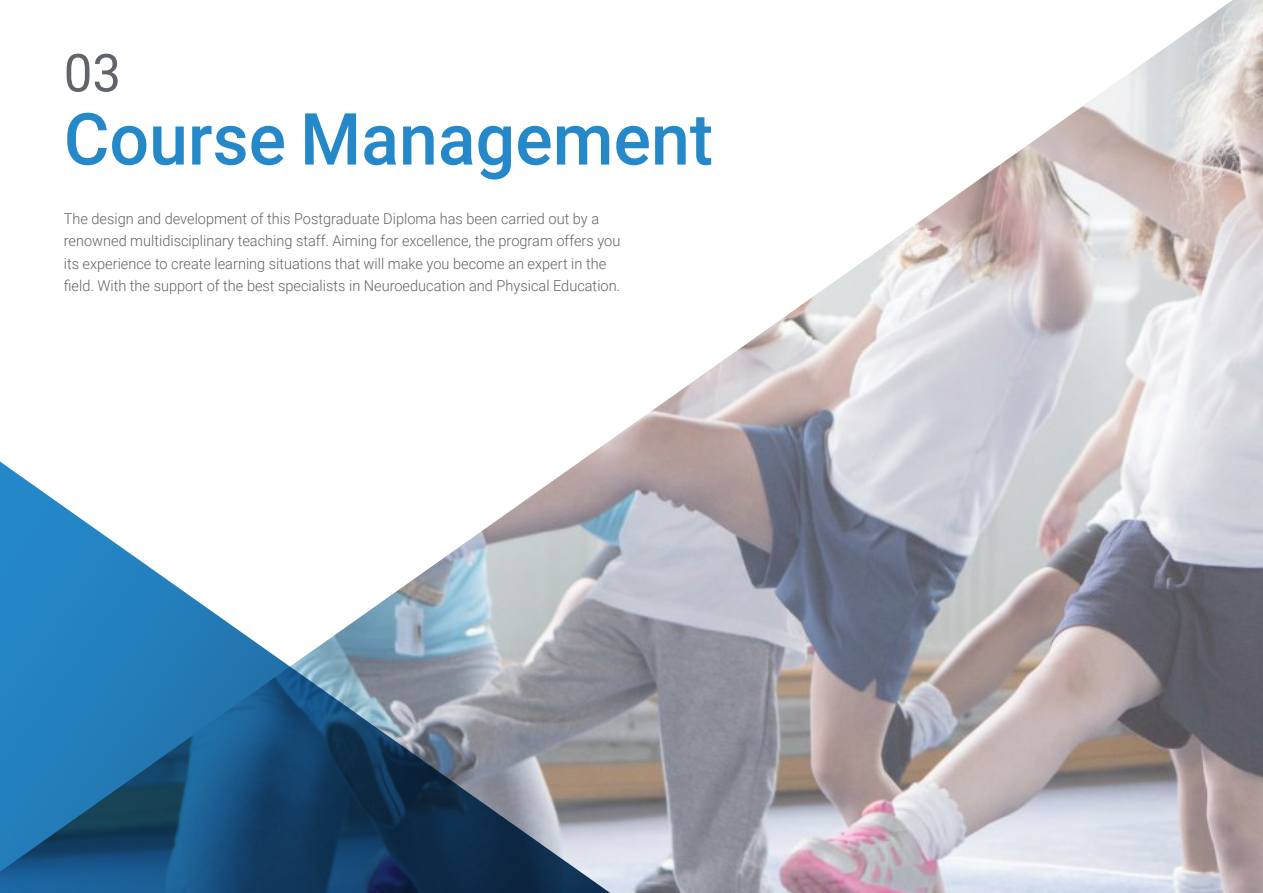
<style>
.page{position:relative;width:1263px;height:893px;background:#fff}
.page>*{position:absolute;margin:0;border:0;box-sizing:border-box;transform-origin:0 0}
.t1{font:500 72px "Roboto";color:#2488c9}
.t2{font:52.5px "Roboto";color:#61646a}
.t3{font:300 15px/22.5px "Roboto";color:#61646a}
</style>
<div class="page">
<img style="left:602px;top:0;width:661px;height:893px">
<svg style="left:0;top:446px;width:640px;height:447px"></svg>
<h2 class="t2" style="left:64px;top:36px;width:59px">03</h2>
<h1 class="t1" style="left:64px;top:89px;width:651px">Course Management</h1>
<p class="t3" style="left:64px;top:207px;width:558px">The design and development of this Postgraduate Diploma has been carried out by a renowned multidisciplinary teaching staff. Aiming for excellence, the program offers you its experience to create learning situations that will make you become an expert in the field. With the support of the best specialists in Neuroeducation and Physical Education.</p>
</div>
